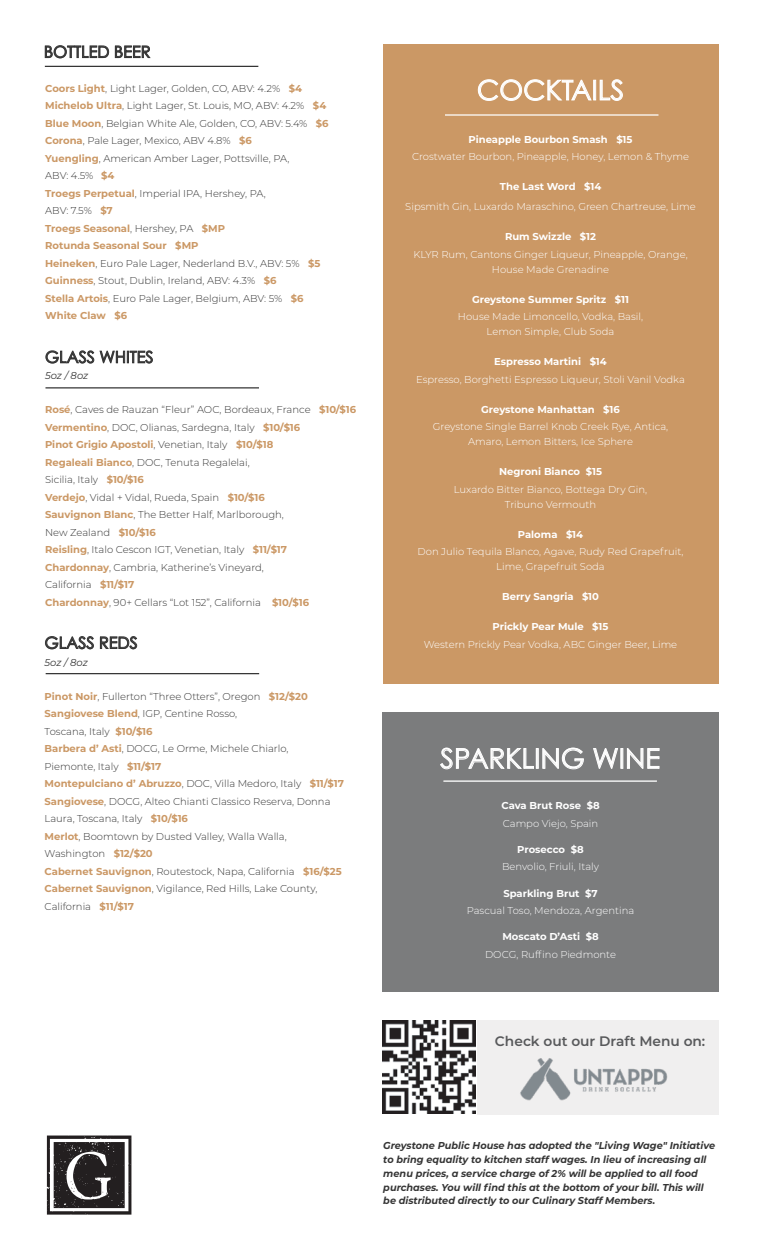
<style>
.page{position:relative;width:765px;height:1260px;background:#fff}
.page>*{position:absolute;margin:0;border:0;box-sizing:border-box;transform-origin:0 0}
.t1{font:27.5px "Century Gothic";color:#fff}
.t2{font:16.25px "Century Gothic";color:#353535}
.t3{font:600 13.75px "Montserrat";color:#58595b}
.t4{font:300 10px/17.5px "Montserrat";color:#353535}
.t5{font:300 10px/15px "Montserrat";color:#fff;text-align:center}
.t6{font:italic 700 10px/13.8px "Montserrat";color:#353535}
.t7{font:700 10px "Montserrat";color:#fff}
.t8{font:italic 10px "Montserrat";letter-spacing:-.005em;color:#353535}
.s1{font-weight:700;color:#cb9865}
</style>
<div class="page">
<svg style="left:45px;top:45px;width:64px;height:14px"></svg>
<svg style="left:115px;top:45px;width:36px;height:13px"></svg>
<div style="left:383px;top:44px;width:336px;height:639px;background:#cb9865"></div>
<svg style="left:45px;top:636px;width:49px;height:13px"></svg>
<svg style="left:100px;top:636px;width:37px;height:13px"></svg>
<svg style="left:45px;top:350px;width:108px;height:14px"></svg>
<hr style="left:45px;top:387px;width:214px;height:2px;background:#353535">
<hr style="left:45px;top:66px;width:213px;height:1px;background:#353535">
<svg style="left:478px;top:79px;width:114px;height:22px"></svg>
<div style="left:593px;top:80px;width:3px;height:20px;border:1px solid #fff"></div>
<svg style="left:600px;top:79px;width:23px;height:22px"></svg>
<hr style="left:445px;top:114px;width:214px;height:2px;background:#fff">
<hr style="left:46px;top:673px;width:213px;height:1px;background:#353535">
<div style="left:382px;top:713px;width:337px;height:279px;background:#7b7c7d"></div>
<svg style="left:440px;top:747px;width:94px;height:22px"></svg>
<div style="left:536px;top:748px;width:3px;height:21px;border:1px solid #fff"></div>
<svg style="left:542px;top:747px;width:42px;height:22px"></svg>
<svg style="left:593px;top:748px;width:25px;height:21px"></svg>
<div style="left:621px;top:748px;width:2px;height:21px;border:1px solid #fff"></div>
<svg style="left:627px;top:748px;width:33px;height:21px"></svg>
<hr style="left:443px;top:780px;width:214px;height:2px;background:#fff">
<div style="left:477px;top:1020px;width:242px;height:95px;background:#f0efef"></div>
<img style="left:520px;top:1058px;width:148px;height:43px">
<img style="left:383px;top:1020px;width:93px;height:93px">
<svg style="left:47px;top:1136px;width:84px;height:79px"></svg>
<h2 class="t2" style="left:44px;top:40px;width:108px">BOTTLED BEER</h2>
<p class="t4" style="left:45px;top:79px;width:285px"><span class="s1">Coors Light</span>, Light Lager, Golden, CO, ABV: 4.2% <span class="s1">$4<br>Michelob Ultra</span>, Light Lager, St. Louis, MO, ABV: 4.2% <span class="s1">$4<br>Blue Moon</span>, Belgian White Ale, Golden, CO, ABV: 5.4% <span class="s1">$6<br>Corona</span>, Pale Lager, Mexico, ABV 4.8% <span class="s1">$6<br>Yuengling</span>, American Amber Lager, Pottsville, PA,<br>ABV: 4.5% <span class="s1">$4<br>Troegs Perpetual</span>, Imperial IPA, Hershey, PA,<br>ABV: 7.5% <span class="s1">$7<br>Troegs Seasonal</span>, Hershey, PA <span class="s1">$MP<br>Rotunda Seasonal Sour $MP<br>Heineken</span>, Euro Pale Lager, Nederland B.V., ABV: 5% <span class="s1">$5<br>Guinness</span>, Stout, Dublin, Ireland, ABV: 4.3% <span class="s1">$6<br>Stella Artois</span>, Euro Pale Lager, Belgium, ABV: 5% <span class="s1">$6<br>White Claw $6</span></p>
<h2 class="t2" style="left:45px;top:346px;width:110px">GLASS WHITES</h2>
<p class="t8" style="left:45px;top:369px;width:45px">5oz / 8oz</p>
<p class="t4" style="left:45px;top:401px;width:313px"><span class="s1">Rosé</span>, Caves de Rauzan “Fleur” AOC, Bordeaux, France <span class="s1">$10/$16<br>Vermentino</span>, DOC, Olianas, Sardegna, Italy <span class="s1">$10/$16<br>Pinot Grigio Apostoli</span>, Venetian, Italy <span class="s1">$10/$18<br>Regaleali Bianco</span>, DOC, Tenuta Regalelai,<br>Sicilia, Italy <span class="s1">$10/$16<br>Verdejo</span>, Vidal + Vidal, Rueda, Spain <span class="s1">$10/$16<br>Sauvignon Blanc</span>, The Better Half, Marlborough,<br>New Zealand <span class="s1">$10/$16<br>Reisling</span>, Italo Cescon IGT, Venetian, Italy <span class="s1">$11/$17<br>Chardonnay</span>, Cambria, Katherine’s Vineyard,<br>California <span class="s1">$11/$17<br>Chardonnay</span>, 90+ Cellars “Lot 152”, California <span class="s1">$10/$16</span></p>
<h2 class="t2" style="left:45px;top:631px;width:95px">GLASS REDS</h2>
<p class="t8" style="left:45px;top:655px;width:45px">5oz / 8oz</p>
<p class="t4" style="left:45px;top:687px;width:301px"><span class="s1">Pinot Noir</span>, Fullerton “Three Otters”, Oregon <span class="s1">$12/$20<br>Sangiovese Blend</span>, IGP, Centine Rosso,<br>Toscana, Italy <span class="s1">$10/$16<br>Barbera d’ Asti</span>, DOCG, Le Orme, Michele Chiarlo,<br>Piemonte, Italy <span class="s1">$11/$17<br>Montepulciano d’ Abruzzo</span>, DOC, Villa Medoro, Italy <span class="s1">$11/$17<br>Sangiovese</span>, DOCG, Alteo Chianti Classico Reserva, Donna Laura, Toscana, Italy <span class="s1">$10/$16<br>Merlot</span>, Boomtown by Dusted Valley, Walla Walla, Washington <span class="s1">$12/$20<br>Cabernet Sauvignon</span>, Routestock, Napa, California <span class="s1">$16/$25<br>Cabernet Sauvignon</span>, Vigilance, Red Hills, Lake County, California <span class="s1">$11/$17</span></p>
<h1 class="t1" style="left:477px;top:71px;width:149px">COCKTAILS</h1>
<p class="t7" style="left:469px;top:132px;width:165px">Pineapple Bourbon Smash $15</p>
<p class="t5" style="left:412px;top:149px;width:279px">Crostwater Bourbon, Pineapple, Honey, Lemon &amp; Thyme</p>
<p class="t7" style="left:500px;top:180px;width:103px">The Last Word $14</p>
<p class="t5" style="left:405px;top:199px;width:292px">Sipsmith Gin, Luxardo Maraschino, Green Chartreuse, Lime</p>
<p class="t7" style="left:505px;top:230px;width:92px">Rum Swizzle $12</p>
<p class="t5" style="left:413px;top:246px;width:276px">KLYR Rum, Cantons Ginger Liqueur, Pineapple, Orange,<br>House Made Grenadine</p>
<p class="t7" style="left:472px;top:292px;width:158px">Greystone Summer Spritz $11</p>
<p class="t5" style="left:458px;top:309px;width:187px">House Made Limoncello, Vodka, Basil,<br>Lemon Simple, Club Soda</p>
<p class="t7" style="left:494px;top:355px;width:114px">Espresso Martini $14</p>
<p class="t5" style="left:416px;top:371px;width:270px">Espresso, Borghetti Espresso Liqueur, Stoli Vanil Vodka</p>
<p class="t7" style="left:481px;top:402px;width:140px">Greystone Manhattan $16</p>
<p class="t5" style="left:433px;top:419px;width:237px">Greystone Single Barrel Knob Creek Rye, Antica,<br>Amaro, Lemon Bitters, Ice Sphere</p>
<p class="t7" style="left:499px;top:465px;width:104px">Negroni Bianco $15</p>
<p class="t5" style="left:454px;top:481px;width:195px">Luxardo Bitter Bianco, Bottega Dry Gin,<br>Tribuno Vermouth</p>
<p class="t7" style="left:518px;top:527px;width:67px">Paloma $14</p>
<p class="t5" style="left:418px;top:544px;width:267px">Don Julio Tequila Blanco, Agave, Rudy Red Grapefruit,<br>Lime, Grapefruit Soda</p>
<p class="t7" style="left:502px;top:590px;width:98px">Berry Sangria $10</p>
<p class="t7" style="left:493px;top:620px;width:117px">Prickly Pear Mule $15</p>
<p class="t5" style="left:424px;top:636px;width:255px">Western Prickly Pear Vodka, ABC Ginger Beer, Lime</p>
<h1 class="t1" style="left:440px;top:739px;width:221px">SPARKLING WINE</h1>
<p class="t7" style="left:501px;top:798px;width:100px">Cava Brut Rose $8</p>
<p class="t5" style="left:503px;top:815px;width:97px">Campo Viejo, Spain</p>
<p class="t7" style="left:517px;top:842px;width:68px">Prosecco $8</p>
<p class="t5" style="left:502px;top:859px;width:99px">Benvolio, Friuli, Italy</p>
<p class="t7" style="left:503px;top:886px;width:96px">Sparkling Brut $7</p>
<p class="t5" style="left:467px;top:903px;width:169px">Pascual Toso, Mendoza, Argentina</p>
<p class="t7" style="left:502px;top:930px;width:98px">Moscato D’Asti $8</p>
<p class="t5" style="left:485px;top:946px;width:132px">DOCG, Ruffino Piedmonte</p>
<h3 class="t3" style="left:495px;top:1032px;width:212px">Check out our Draft Menu on:</h3>
<p class="t6" style="left:383px;top:1139px;width:333px">Greystone Public House has adopted the "Living Wage" Initiative to bring equality to kitchen staff wages. In lieu of increasing all menu prices, a service charge of 2% will be applied to all food purchases. You will find this at the bottom of your bill. This will be distributed directly to our Culinary Staff Members.</p>
</div>
